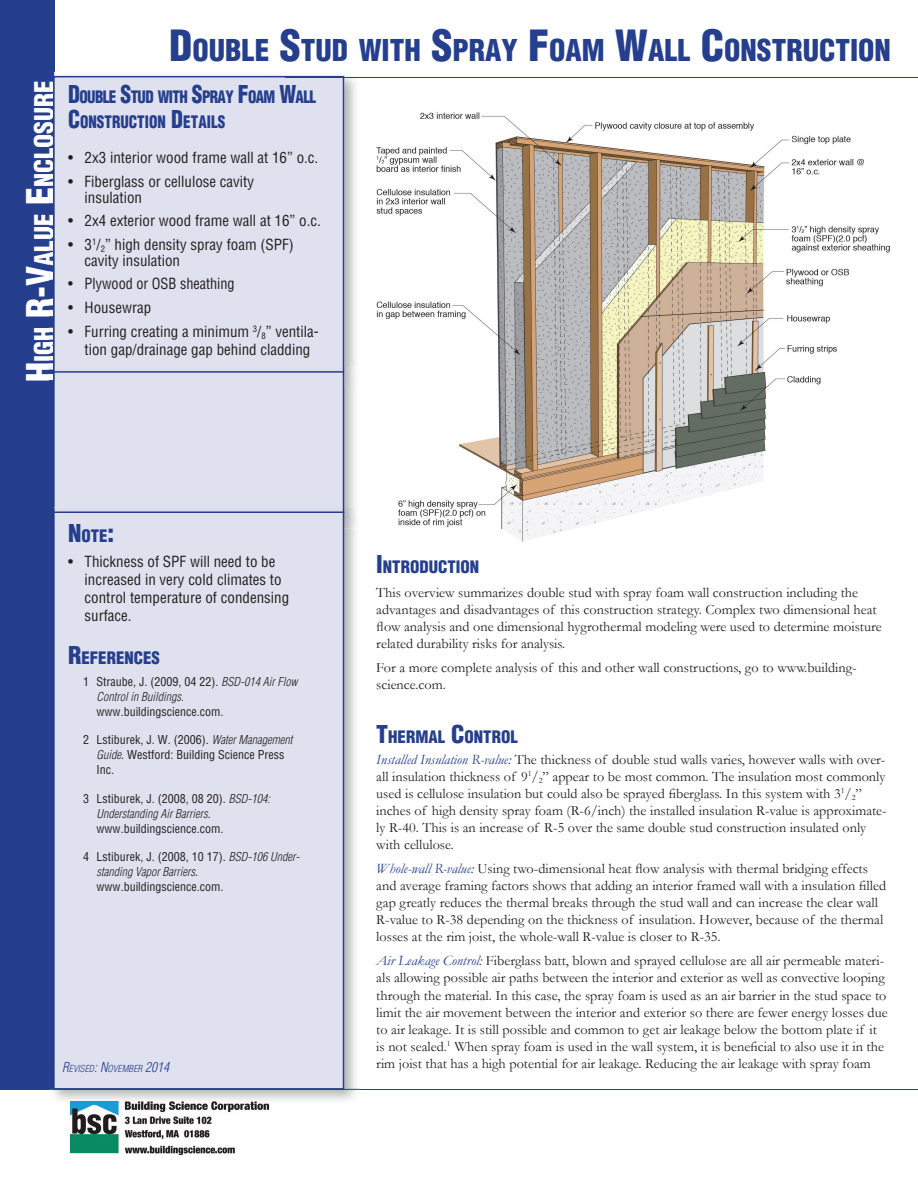
<style>
.page{position:relative;width:918px;height:1188px;background:#fff}
.page>*{position:absolute;margin:0;border:0;box-sizing:border-box;transform-origin:0 0}
.t1{font:900 condensed 29.4px "Helvetica";color:#253f8e}
.t2{font:900 condensed 25.2px "Helvetica";color:#fff}
.t3{font:900 condensed 16.8px/25.2px "Helvetica";letter-spacing:-.045em;color:#253f8e;scale:.9 1}
.t4{font:900 condensed 16.8px "Helvetica";color:#253f8e}
.t5{font:condensed 15px/18px "Helvetica";color:#231f20}
.t6{font:condensed 15px "Helvetica";color:#231f20;scale:.95 1}
.t7{font:14.25px/17.1px "Garamond";color:#231f20}
.t8{font:condensed 12px/15px "Helvetica";color:#231f20}
.t9{font:italic 300 condensed 12px/15px "Helvetica";color:#231f20}
.t10{font:italic 300 condensed 9.45px "Helvetica";color:#253f8e}
.s1{font-size:42px}
.s2{font-size:36px}
.s3{font-size:24px}
.s4{font-weight:400;font-style:normal}
.s5{font-weight:300;font-style:italic}
.s6{font-size:13.5px}
.s7{font-style:italic;color:#253f8e}
</style>
<div class="page">
<img style="left:70px;top:1105px;width:199px;height:49px">
<div style="left:0;top:0;width:54px;height:1089px;background:#253f8e"></div>
<img style="left:54px;top:72px;width:302px;height:295px">
<img style="left:49px;top:81px;width:4px;height:286px">
<div style="left:54px;top:76px;width:290px;height:291px;background:#e0e1ee"></div>
<img style="left:344px;top:367px;width:12px;height:141px">
<div style="left:49px;top:367px;width:295px;height:141px;background:#e0e1ee"></div>
<img style="left:376px;top:112px;width:514px;height:429px">
<hr style="left:0;top:1089px;width:918px;height:1px;background:#253f8e">
<img style="left:344px;top:528px;width:15px;height:561px">
<img style="left:344px;top:508px;width:12px;height:20px">
<img style="left:54px;top:508px;width:290px;height:4px">
<img style="left:49px;top:1089px;width:310px;height:16px">
<div style="left:53px;top:512px;width:291px;height:578px;background:#e0e1ee"></div>
<hr style="left:285px;top:77px;width:633px;height:1px;background:#253f8e">
<h1 class="t1" style="left:169px;top:32px;width:723px"><span class="s1">D</span>OUBLE <span class="s1">S</span>TUD WITH <span class="s1">S</span>PRAY <span class="s1">F</span>OAM <span class="s1">W</span>ALL <span class="s1">C</span>ONSTRUCTION</h1>
<h2 class="t2" style="left:28px;top:382px;width:303px;rotate:-90deg"><span class="s2">H</span>IGH <span class="s2">R-V</span>ALUE <span class="s2">E</span>NCLOSURE</h2>
<p class="t3" style="left:68px;top:84px;width:277px"><span class="s3">D</span>OUBLE <span class="s3">S</span>TUD WITH <span class="s3">S</span>PRAY <span class="s3">F</span>OAM <span class="s3">W</span>ALL<br><span class="s3">C</span>ONSTRUCTION <span class="s3">D</span>ETAILS</p>
<p class="t5" style="left:68px;top:149px;width:252px">• 2x3 interior wood frame wall at 16” o.c.</p>
<p class="t5" style="left:85px;top:173px;width:171px;line-height:16.5px;text-indent:-16px">• Fiberglass or cellulose cavity insulation</p>
<p class="t5" style="left:68px;top:212px;width:254px">• 2x4 exterior wood frame wall at 16” o.c.</p>
<p class="t5" style="left:85px;top:236px;width:211px;line-height:16.5px;text-indent:-16px">• 3<sup>1</sup>/<sub>2</sub>” high density spray foam (SPF) cavity insulation</p>
<p class="t6" style="left:68px;top:274px;width:177px">• Plywood or OSB sheathing</p>
<p class="t5" style="left:68px;top:298px;width:85px">• Housewrap</p>
<p class="t5" style="left:68px;top:323px;width:252px;text-align:center">• Furring creating a minimum <sup>3</sup>/<sub>8</sub>” ventila&shy;tion gap/drainage gap behind cladding</p>
<p class="t4" style="left:68px;top:526px;width:48px"><span class="s3">N</span>OTE<span class="s3">:</span></p>
<p class="t5" style="left:85px;top:552px;width:206px;text-indent:-16px">• Thickness of SPF will need to be increased in very cold climates to control temperature of condensing surface.</p>
<p class="t4" style="left:68px;top:647px;width:93px"><span class="s3">R</span>EFERENCES</p>
<p class="t9" style="left:97px;top:674px;width:202px;text-indent:-13px"><span class="s4">1 Straube, J. (2009, 04 22).</span> BSD-014 Air Flow<br>Control in Buildings.</p>
<p class="t8" style="left:97px;top:704px;width:128px">www.buildingscience.com.</p>
<p class="t8" style="left:97px;top:732px;width:197px;text-indent:-13px">2 Lstiburek, J. W. (2006). <span class="s5">Water Management<br>Guide</span>. Westford: Building Science Press<br>Inc.</p>
<p class="t8" style="left:97px;top:791px;width:175px;text-indent:-13px">3 Lstiburek, J. (2008, 08 20). <span class="s5">BSD-104:<br>Understanding Air Barriers</span>. www.buildingscience.com.</p>
<p class="t8" style="left:97px;top:849px;width:205px;text-indent:-13px">4 Lstiburek, J. (2008, 10 17). <span class="s5">BSD-106 Under&shy;standing Vapor Barriers</span>. www.buildingscience.com.</p>
<p class="t10" style="left:62px;top:1063px;width:109px"><span class="s6">R</span>EVISED<span class="s6">: N</span>OVEMBER <span class="s6">2014</span></p>
<p class="t4" style="left:376px;top:557px;width:104px"><span class="s3">I</span>NTRODUCTION</p>
<p class="t7" style="left:376px;top:584px;width:507px">This overview summarizes double stud with spray foam wall construction including the advantages and disadvantages of this construction strategy. Complex two dimensional heat flow analysis and one dimensional hygrothermal modeling were used to determine moisture related durability risks for analysis.</p>
<p class="t7" style="left:376px;top:659px;width:482px">For a more complete analysis of this and other wall constructions, go to www.building&shy;science.com.</p>
<p class="t4" style="left:376px;top:727px;width:143px"><span class="s3">T</span>HERMAL <span class="s3">C</span>ONTROL</p>
<p class="t7" style="left:376px;top:751px;width:512px"><span class="s7">Installed Insulation R-value:</span> The thickness of double stud walls varies, however walls with over&shy;all insulation thickness of 9<sup>1</sup>/<sub>2</sub>” appear to be most common. The insulation most commonly used is cellulose insulation but could also be sprayed fiberglass. In this system with 3<sup>1</sup>/<sub>2</sub>” inches of high density spray foam (R-6/inch) the installed insulation R-value is approximate&shy;ly R-40. This is an increase of R-5 over the same double stud construction insulated only with cellulose.</p>
<p class="t7" style="left:376px;top:860px;width:511px"><span class="s7">Whole-wall R-value:</span> Using two-dimensional heat flow analysis with thermal bridging effects and average framing factors shows that adding an interior framed wall with a insulation filled gap greatly reduces the thermal breaks through the stud wall and can increase the clear wall R-value to R-38 depending on the thickness of insulation. However, because of the thermal losses at the rim joist, the whole-wall R-value is closer to R-35.</p>
<p class="t7" style="left:376px;top:952px;width:513px"><span class="s7">Air Leakage Control:</span> Fiberglass batt, blown and sprayed cellulose are all air permeable materi&shy;als allowing possible air paths between the interior and exterior as well as convective looping through the material. In this case, the spray foam is used as an air barrier in the stud space to limit the air movement between the interior and exterior so there are fewer energy losses due to air leakage. It is still possible and common to get air leakage below the bottom plate if it is not sealed.<sup>1</sup> When spray foam is used in the wall system, it is beneficial to also use it in the rim joist that has a high potential for air leakage. Reducing the air leakage with spray foam</p>
</div>
